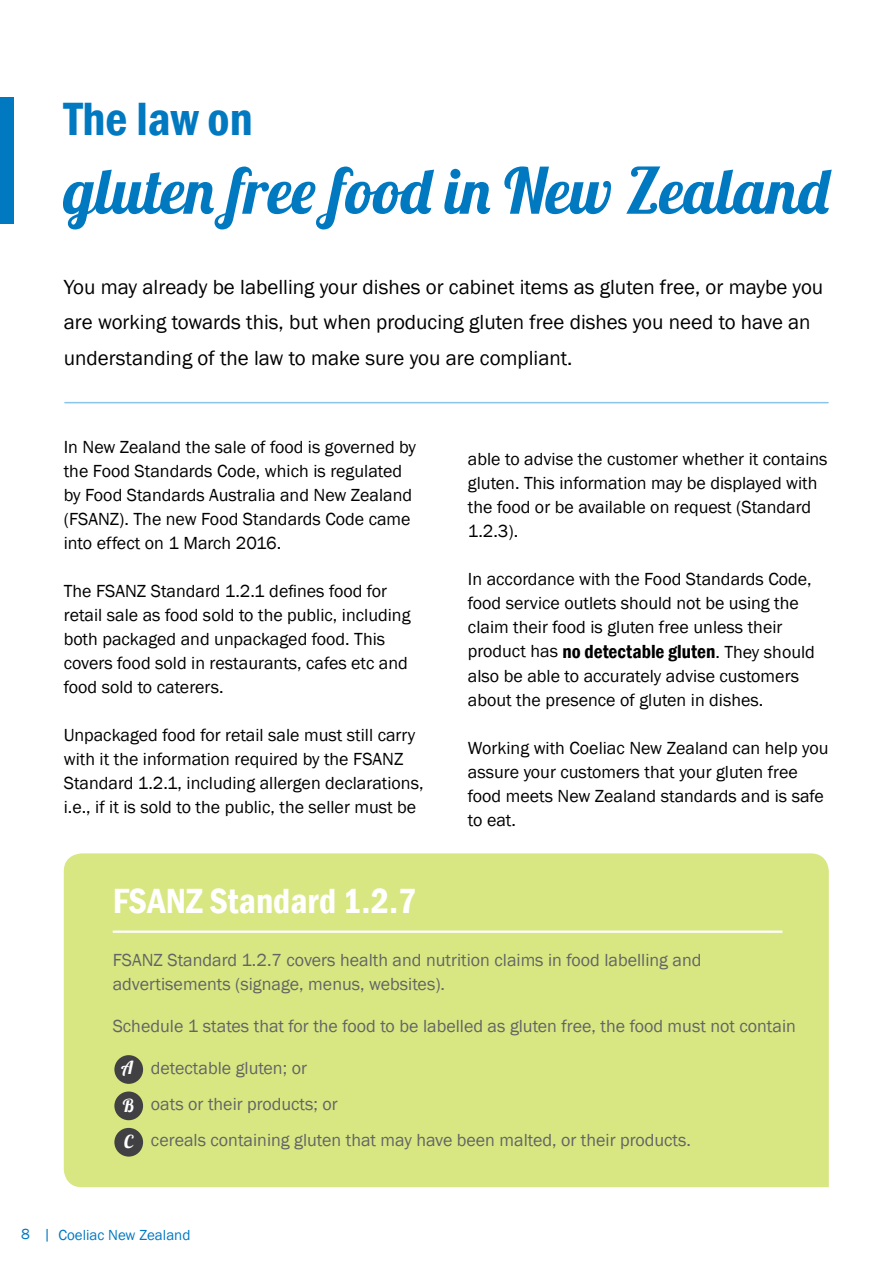
<style>
.page{position:relative;width:893px;height:1263px;background:#fff}
.page>*{position:absolute;margin:0;border:0;box-sizing:border-box;transform-origin:0 0}
.t1{font:63px "Lobster 1.4";color:#0079c1}
.t2{font:600 condensed 48px "Franklin Gothic";color:#0079c1}
.t3{font:600 condensed 36px "Franklin Gothic";color:#fff}
.t4{font:21px/35.2px "Franklin Gothic";color:#000}
.t5{font:18px/24px "Franklin Gothic";color:#000}
.t6{font:18px/36px "Franklin Gothic";color:#636466}
.t7{font:18px/37px "Lobster 1.4";color:#fff;text-align:justify}
.t8{font:15px "Franklin Gothic";color:#0079c1}
.s1{font-weight:600;font-stretch:condensed;font-size:19.5px}
</style>
<div class="page">
<div style="left:64px;top:853px;width:765px;height:334px;background:#d8e782"></div>
<hr style="left:65px;top:402px;width:763px;height:1px;background:#8bc4eb">
<div style="left:0;top:97px;width:13px;height:126px;background:#0079c1"></div>
<hr style="left:892px;top:74px;width:1px;height:149px;background:#0079c1">
<hr style="left:113px;top:930px;width:669px;height:3px;background:#fff">
<div style="left:114px;top:1055px;width:29px;height:29px;background:#414042;border-radius:50%"></div>
<div style="left:114px;top:1091px;width:29px;height:29px;background:#414042;border-radius:50%"></div>
<div style="left:114px;top:1128px;width:29px;height:28px;background:#414042;border-radius:50%"></div>
<h2 class="t2" style="left:64px;top:87px;width:190px">The law on</h2>
<h1 class="t1" style="left:64px;top:151px;width:767px">gluten free food in New Zealand</h1>
<p class="t4" style="left:64px;top:270px;width:761px">You may already be labelling your dishes or cabinet items as gluten free, or maybe you are working towards this, but when producing gluten free dishes you need to have an understanding of the law to make sure you are compliant.</p>
<p class="t5" style="left:64px;top:436px;width:354px">In New Zealand the sale of food is governed by the Food Standards Code, which is regulated by Food Standards Australia and New Zealand (FSANZ). The new Food Standards Code came into effect on 1 March 2016.</p>
<p class="t5" style="left:64px;top:580px;width:348px">The FSANZ Standard 1.2.1 defines food for retail sale as food sold to the public, including both packaged and unpackaged food. This covers food sold in restaurants, cafes etc and food sold to caterers.</p>
<p class="t5" style="left:64px;top:724px;width:361px">Unpackaged food for retail sale must still carry with it the information required by the FSANZ Standard 1.2.1, including allergen declarations, i.e., if it is sold to the public, the seller must be</p>
<h3 class="t3" style="left:113px;top:876px;width:305px">FSANZ Standard 1.2.7</h3>
<p class="t5" style="left:468px;top:448px;width:361px">able to advise the customer whether it contains gluten. This information may be displayed with the food or be available on request (Standard 1.2.3).</p>
<p class="t5" style="left:468px;top:568px;width:349px">In accordance with the Food Standards Code, food service outlets should not be using the claim their food is gluten free unless their product has <span class="s1">no detectable gluten</span>. They should also be able to accurately advise customers about the presence of gluten in dishes.</p>
<p class="t5" style="left:468px;top:736px;width:362px">Working with Coeliac New Zealand can help you assure your customers that your gluten free food meets New Zealand standards and is safe to eat.</p>
<p class="t6" style="left:113px;top:948px;width:590px;line-height:24px">FSANZ Standard 1.2.7 covers health and nutrition claims in food labelling and advertisements (signage, menus, websites).</p>
<p class="t6" style="left:113px;top:1008px;width:685px">Schedule 1 states that for the food to be labelled as gluten free, the food must not contain</p>
<p class="t6" style="left:151px;top:1050px;width:541px">detectable gluten; or<br>oats or their products; or<br>cereals containing gluten that may have been malted, or their products.</p>
<p class="t7" style="left:121px;top:1049px;width:15px">A B C</p>
<p class="t8" style="left:21px;top:1225px;width:171px">8 | Coeliac New Zealand</p>
</div>
